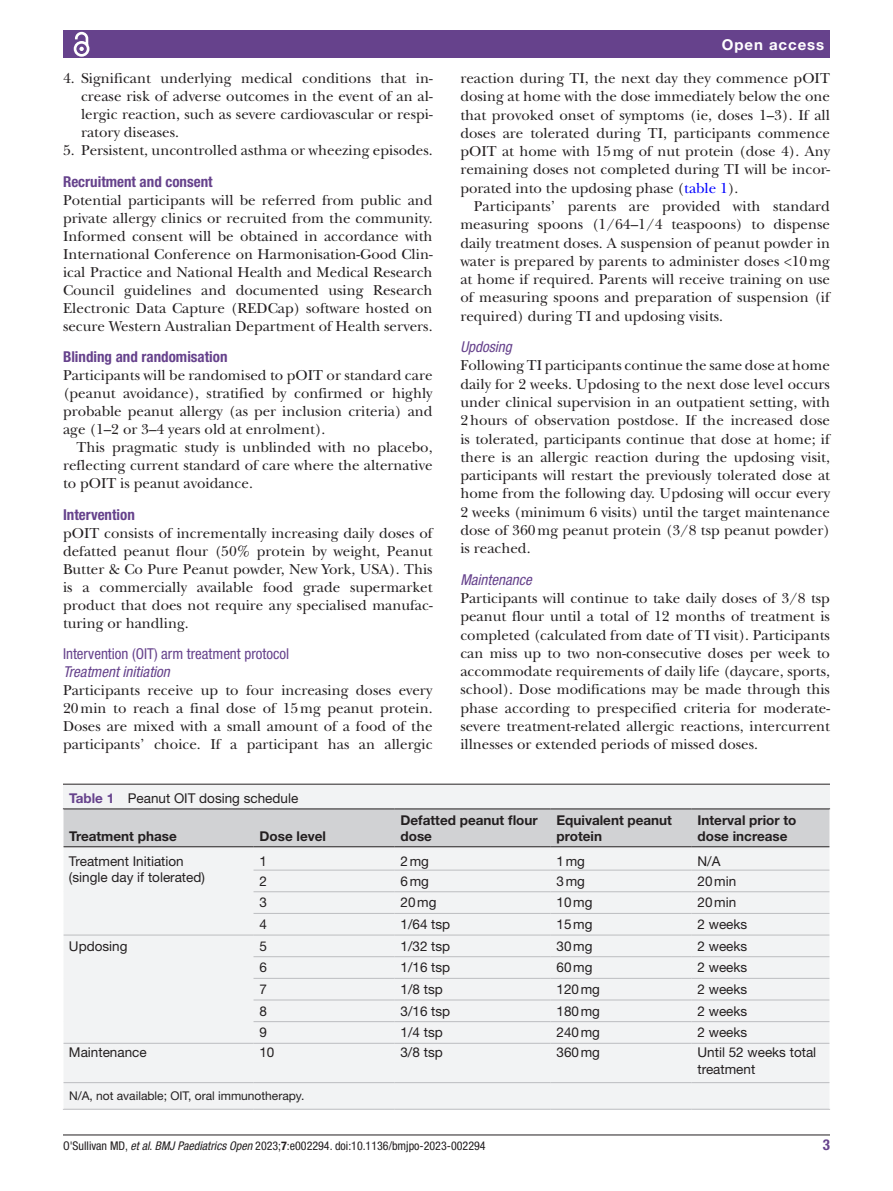
<style>
.page{position:relative;width:893px;height:1191px;background:#fff}
.page>*{position:absolute;margin:0;border:0;box-sizing:border-box;transform-origin:0 0}
.t1{font:15px/18.3px "New Baskerville";color:#231f20;text-align:justify}
.t2{font:700 condensed 15px "Helvetica Neue LT Std";color:#66428c}
.t3{font:italic condensed 15px "Helvetica Neue LT Std";color:#66428c}
.t4{font:condensed 15px "Helvetica Neue LT Std";color:#66428c}
.t5{font:700 15px "Helvetica Neue LT Std";letter-spacing:.065em;color:#fff}
.t6{font:13.5px/16.2px "Helvetica Neue LT Std";color:#231f20}
.t7{font:700 13.5px/16.2px "Helvetica Neue LT Std";color:#231f20}
.t8{font:condensed 12px "Helvetica Neue LT Std";color:#231f20}
.t9{font:12px "Helvetica Neue LT Std";color:#231f20}
.s1{color:#00f}
.s2{font-weight:700;color:#66428c}
.s3{font-style:italic}
.s4{font-weight:700}
</style>
<div class="page">
<hr style="left:63px;top:1134px;width:767px;height:1px;background:#231f20">
<div style="left:63px;top:31px;width:767px;height:27px;background:#66428c"></div>
<svg style="left:73px;top:31px;width:17px;height:26px"></svg>
<div style="left:63px;top:784px;width:767px;height:325px;background:#f2f3f4"></div>
<hr style="left:63px;top:784px;width:767px;height:1px;background:#231f20">
<hr style="left:63px;top:808px;width:190px;height:1px;background:#231f20">
<hr style="left:254px;top:808px;width:140px;height:1px;background:#231f20">
<hr style="left:394px;top:808px;width:156px;height:1px;background:#231f20">
<hr style="left:550px;top:808px;width:142px;height:1px;background:#231f20">
<hr style="left:692px;top:808px;width:138px;height:1px;background:#231f20">
<hr style="left:63px;top:1043px;width:191px;height:1px;background:#bcbdc0">
<hr style="left:254px;top:1043px;width:140px;height:1px;background:#bcbdc0">
<hr style="left:254px;top:1082px;width:140px;height:1px;background:#bcbdc0">
<hr style="left:394px;top:1043px;width:156px;height:1px;background:#bcbdc0">
<hr style="left:394px;top:1082px;width:156px;height:1px;background:#bcbdc0">
<hr style="left:550px;top:1043px;width:142px;height:1px;background:#bcbdc0">
<hr style="left:550px;top:1082px;width:142px;height:1px;background:#bcbdc0">
<hr style="left:692px;top:1043px;width:138px;height:1px;background:#bcbdc0">
<hr style="left:63px;top:1082px;width:191px;height:1px;background:#bcbdc0">
<hr style="left:692px;top:1082px;width:138px;height:1px;background:#bcbdc0">
<hr style="left:63px;top:1109px;width:190px;height:1px;background:#bcbdc0">
<hr style="left:254px;top:1109px;width:140px;height:1px;background:#bcbdc0">
<hr style="left:394px;top:1109px;width:156px;height:1px;background:#bcbdc0">
<hr style="left:550px;top:1109px;width:142px;height:1px;background:#bcbdc0">
<hr style="left:692px;top:1109px;width:138px;height:1px;background:#bcbdc0">
<hr style="left:63px;top:1043px;width:1px;height:39px;background:#fff">
<svg style="left:63px;top:809px;width:767px;height:234px"></svg>
<p class="t1" style="left:81px;top:69px;width:353px;text-indent:-18px">4. Significant underlying medical conditions that in&shy;crease risk of adverse outcomes in the event of an al&shy;lergic reaction, such as severe cardiovascular or respi&shy;ratory diseases.</p>
<p class="t1" style="left:63px;top:141px;width:371px">5. Persistent, uncontrolled asthma or wheezing episodes.</p>
<p class="t2" style="left:63px;top:172px;width:151px">Recruitment and consent</p>
<p class="t1" style="left:63px;top:191px;width:371px">Potential participants will be referred from public and private allergy clinics or recruited from the community.<br>Informed consent will be obtained in accordance with International Conference on Harmonisation-Good Clin&shy;ical Practice and National Health and Medical Research Council guidelines and documented using Research Electronic Data Capture (REDCap) software hosted on secure Western Australian Department of Health servers.</p>
<p class="t2" style="left:63px;top:348px;width:166px">Blinding and randomisation</p>
<p class="t1" style="left:63px;top:366px;width:371px">Participants will be randomised to pOIT or standard care (peanut avoidance), stratified by confirmed or highly probable peanut allergy (as per inclusion criteria) and age (1–2 or 3–4 years old at enrolment).</p>
<p class="t1" style="left:63px;top:438px;width:371px;text-indent:14px">This pragmatic study is unblinded with no placebo, reflecting current standard of care where the alternative to pOIT is peanut avoidance.</p>
<p class="t2" style="left:63px;top:505px;width:73px">Intervention</p>
<p class="t1" style="left:63px;top:524px;width:371px">pOIT consists of incrementally increasing daily doses of defatted peanut flour (50% protein by weight, Peanut Butter &amp; Co Pure Peanut powder, New York, USA). This is a commercially available food grade supermarket product that does not require any specialised manufac&shy;turing or handling.</p>
<p class="t4" style="left:63px;top:645px;width:228px">Intervention (OIT) arm treatment protocol</p>
<p class="t3" style="left:63px;top:663px;width:108px">Treatment initiation</p>
<p class="t1" style="left:63px;top:681px;width:371px">Participants receive up to four increasing doses every 20min to reach a final dose of 15mg peanut protein.<br>Doses are mixed with a small amount of a food of the participants’ choice. If a participant has an allergic</p>
<p class="t5" style="left:722px;top:35px;width:104px">Open access</p>
<p class="t1" style="left:460px;top:69px;width:371px">reaction during TI, the next day they commence pOIT dosing at home with the dose immediately below the one that provoked onset of symptoms (ie, doses 1–3). If all doses are tolerated during TI, participants commence pOIT at home with 15mg of nut protein (dose 4). Any remaining doses not completed during TI will be incor&shy;porated into the updosing phase (<span class="s1">table 1</span>).</p>
<p class="t1" style="left:460px;top:197px;width:371px;text-indent:14px">Participants’ parents are provided with standard measuring spoons (1/64–1/4 teaspoons) to dispense daily treatment doses. A suspension of peanut powder in water is prepared by parents to administer doses &lt;10mg at home if required. Parents will receive training on use of measuring spoons and preparation of suspension (if required) during TI and updosing visits.</p>
<p class="t3" style="left:460px;top:338px;width:53px">Updosing</p>
<p class="t1" style="left:460px;top:356px;width:371px">Following TI participants continue the same dose at home daily for 2 weeks. Updosing to the next dose level occurs under clinical supervision in an outpatient setting, with 2hours of observation postdose. If the increased dose is tolerated, participants continue that dose at home; if there is an allergic reaction during the updosing visit, participants will restart the previously tolerated dose at home from the following day. Updosing will occur every 2 weeks (minimum 6 visits) until the target maintenance dose of 360mg peanut protein (3/8 tsp peanut powder) is reached.</p>
<p class="t3" style="left:460px;top:570px;width:73px">Maintenance</p>
<p class="t1" style="left:460px;top:589px;width:371px">Participants will continue to take daily doses of 3/8 tsp peanut flour until a total of 12 months of treatment is completed (calculated from date of TI visit). Participants can miss up to two non-consecutive doses per week to accommodate requirements of daily life (daycare, sports, school). Dose modifications may be made through this phase according to prespecified criteria for moderate&shy;severe treatment-related allergic reactions, intercurrent illnesses or extended periods of missed doses.</p>
<p class="t6" style="left:69px;top:789px;width:231px"><span class="s2">Table 1</span> Peanut OIT dosing schedule</p>
<p class="t7" style="left:69px;top:827px;width:109px">Treatment phase</p>
<p class="t7" style="left:259px;top:827px;width:68px">Dose level</p>
<p class="t7" style="left:400px;top:811px;width:139px">Defatted peanut flour dose</p>
<p class="t7" style="left:556px;top:811px;width:117px">Equivalent peanut protein</p>
<p class="t7" style="left:697px;top:811px;width:100px">Interval prior to dose increase</p>
<p class="t6" style="left:69px;top:852px;width:137px">Treatment Initiation (single day if tolerated)</p>
<p class="t6" style="left:259px;top:852px;width:9px">1</p>
<p class="t6" style="left:400px;top:852px;width:30px">2mg</p>
<p class="t6" style="left:556px;top:852px;width:30px">1mg</p>
<p class="t6" style="left:697px;top:852px;width:24px">N/A</p>
<p class="t6" style="left:259px;top:872px;width:9px">2</p>
<p class="t6" style="left:400px;top:872px;width:30px">6mg</p>
<p class="t6" style="left:556px;top:872px;width:30px">3mg</p>
<p class="t6" style="left:697px;top:872px;width:40px">20min</p>
<p class="t6" style="left:259px;top:894px;width:9px">3</p>
<p class="t6" style="left:400px;top:894px;width:37px">20mg</p>
<p class="t6" style="left:556px;top:894px;width:37px">10mg</p>
<p class="t6" style="left:697px;top:894px;width:40px">20min</p>
<p class="t6" style="left:259px;top:916px;width:9px">4</p>
<p class="t6" style="left:400px;top:916px;width:51px">1/64 tsp</p>
<p class="t6" style="left:556px;top:916px;width:37px">15mg</p>
<p class="t6" style="left:697px;top:916px;width:51px">2 weeks</p>
<p class="t6" style="left:69px;top:937px;width:60px">Updosing</p>
<p class="t6" style="left:259px;top:937px;width:9px">5</p>
<p class="t6" style="left:400px;top:937px;width:51px">1/32 tsp</p>
<p class="t6" style="left:556px;top:937px;width:37px">30mg</p>
<p class="t6" style="left:697px;top:937px;width:51px">2 weeks</p>
<p class="t6" style="left:259px;top:959px;width:9px">6</p>
<p class="t6" style="left:400px;top:959px;width:51px">1/16 tsp</p>
<p class="t6" style="left:556px;top:959px;width:37px">60mg</p>
<p class="t6" style="left:697px;top:959px;width:51px">2 weeks</p>
<p class="t6" style="left:259px;top:981px;width:9px">7</p>
<p class="t6" style="left:400px;top:981px;width:44px">1/8 tsp</p>
<p class="t6" style="left:556px;top:981px;width:45px">120mg</p>
<p class="t6" style="left:697px;top:981px;width:51px">2 weeks</p>
<p class="t6" style="left:259px;top:1002px;width:9px">8</p>
<p class="t6" style="left:400px;top:1002px;width:51px">3/16 tsp</p>
<p class="t6" style="left:556px;top:1002px;width:45px">180mg</p>
<p class="t6" style="left:697px;top:1002px;width:51px">2 weeks</p>
<p class="t6" style="left:259px;top:1024px;width:9px">9</p>
<p class="t6" style="left:400px;top:1024px;width:44px">1/4 tsp</p>
<p class="t6" style="left:556px;top:1024px;width:45px">240mg</p>
<p class="t6" style="left:697px;top:1024px;width:51px">2 weeks</p>
<p class="t6" style="left:69px;top:1044px;width:79px">Maintenance</p>
<p class="t6" style="left:259px;top:1044px;width:17px">10</p>
<p class="t6" style="left:400px;top:1044px;width:44px">3/8 tsp</p>
<p class="t6" style="left:556px;top:1044px;width:45px">360mg</p>
<p class="t6" style="left:697px;top:1044px;width:120px">Until 52 weeks total treatment</p>
<p class="t9" style="left:69px;top:1088px;width:237px">N/A, not available; OIT, oral immunotherapy.</p>
<p class="t8" style="left:63px;top:1138px;width:424px">O'Sullivan MD, <span class="s3">et al</span>. <span class="s3">BMJ Paediatrics Open</span> 2023;<span class="s4">7</span>:e002294. doi:10.1136/bmjpo-2023-002294</p>
<p class="t2" style="left:823px;top:1135px;width:9px">3</p>
</div>
